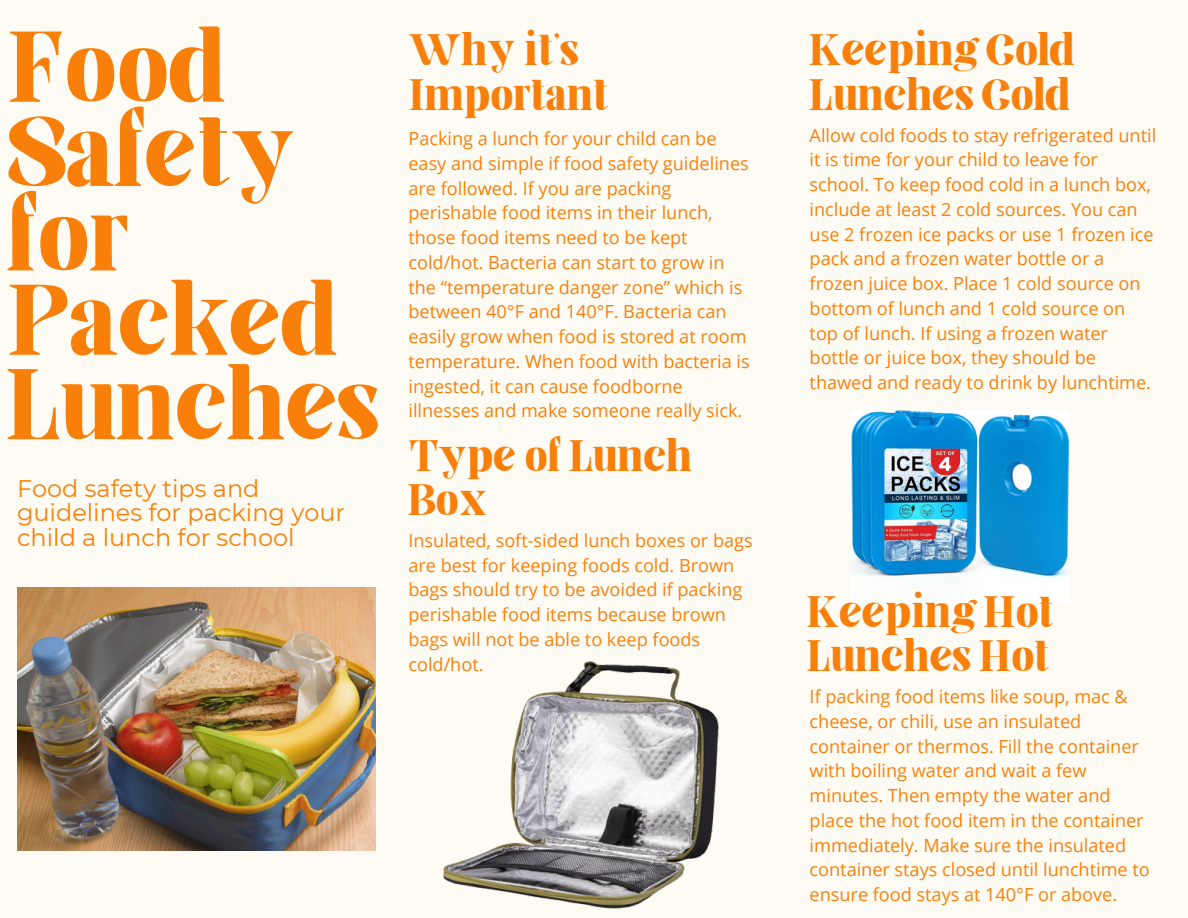
<style>
.page{position:relative;width:1188px;height:918px;background:#fdfbf4}
.page>*{position:absolute;margin:0;border:0;box-sizing:border-box;transform-origin:0 0}
.t1{font:96.15px/84.3px "Elika Gorica";color:#f8800a}
.t2{font:42.3px/44.4px "Elika Gorica";color:#f8800a}
.t3{font:24px/24.6px "Montserrat";color:#f8800a}
.t4{font:18.15px/24.8px "Open Sans";color:#f8800a}
</style>
<div class="page">
<img style="left:17px;top:588px;width:359px;height:263px">
<img style="left:443px;top:661px;width:276px;height:248px">
<img style="left:850px;top:411px;width:220px;height:191px">
<p class="t1" style="left:7px;top:35px;width:374px">Food<br>Safety for<br>Packed<br>Lunches</p>
<p class="t3" style="left:17px;top:476px;width:330px">Food safety tips and guidelines for packing your child a lunch for school</p>
<h3 class="t2" style="left:408px;top:33px;width:202px">Why it’s<br>Important</h3>
<h2 class="t2" style="left:810px;top:33px;width:266px">Keeping Cold<br>Lunches Cold</h2>
<p class="t4" style="left:408px;top:126px;width:343px">Packing a lunch for your child can be easy and simple if food safety guidelines are followed. If you are packing perishable food items in their lunch, those food items need to be kept cold/hot. Bacteria can start to grow in the “temperature danger zone” which is between 40°F and 140°F. Bacteria can easily grow when food is stored at room temperature. When food with bacteria is ingested, it can cause foodborne illnesses and make someone really sick.</p>
<p class="t4" style="left:810px;top:122px;width:348px">Allow cold foods to stay refrigerated until it is time for your child to leave for school. To keep food cold in a lunch box, include at least 2 cold sources. You can use 2 frozen ice packs or use 1 frozen ice pack and a frozen water bottle or a frozen juice box. Place 1 cold source on bottom of lunch and 1 cold source on top of lunch. If using a frozen water bottle or juice box, they should be thawed and ready to drink by lunchtime.</p>
<h2 class="t2" style="left:408px;top:438px;width:285px">Type of Lunch<br>Box</h2>
<p class="t4" style="left:408px;top:527px;width:346px">Insulated, soft-sided lunch boxes or bags are best for keeping foods cold. Brown bags should try to be avoided if packing perishable food items because brown bags will not be able to keep foods cold/hot.</p>
<h2 class="t2" style="left:807px;top:594px;width:249px">Keeping Hot<br>Lunches Hot</h2>
<h2 class="t4" style="left:810px;top:684px;width:342px">If packing food items like soup, mac &amp; cheese, or chili, use an insulated container or thermos. Fill the container with boiling water and wait a few minutes. Then empty the water and place the hot food item in the container immediately. Make sure the insulated container stays closed until lunchtime to ensure food stays at 140°F or above.</h2>
</div>
